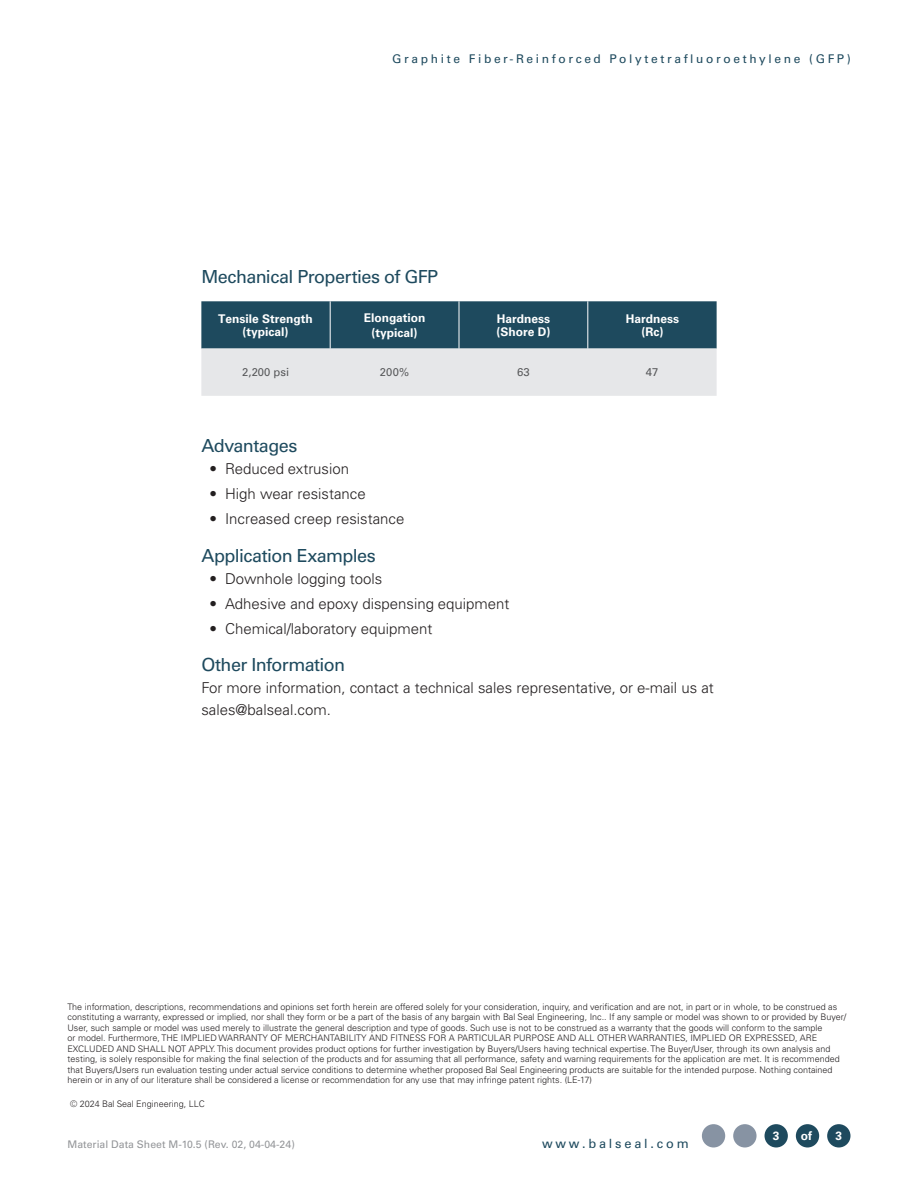
<style>
.page{position:relative;width:918px;height:1188px;background:#fff}
.page>*{position:absolute;margin:0;border:0;box-sizing:border-box;transform-origin:0 0}
.Sub_HEAD_-_UNIVERS{font:18px "Univers LT Pro 55 Roman";letter-spacing:-.035em;color:#1e4a5e}
.BODY_-_UNIVERS{font:300 15px/21.8px "Univers LT Pro 45";color:#231f20}
.t1{font:12.75px "Univers LT Pro 55 Roman";letter-spacing:.22em;color:#1e4a5e}
.t2{font:700 12px "Univers LT Pro 65";color:#fff}
.t3{font:12px "Univers LT Pro 55 Roman";letter-spacing:.22em;color:#1e4a5e}
.TABLE_-_BULLET_FLOW_TEXT{font:11.25px "Univers LT Pro 55 Roman";color:#57585a}
.t4{font:10.5px "Univers LT Pro 55 Roman";color:#939598}
.Legal_Univers_Micro{font:300 9px/10.5px "Univers LT Pro 45";color:#231f20}
</style>
<div class="page">
<div style="left:733px;top:1124px;width:24px;height:24px;background:#8793a3;border-radius:50%"></div>
<div style="left:702px;top:1124px;width:23px;height:24px;background:#8793a3;border-radius:50%"></div>
<div style="left:827px;top:1124px;width:23px;height:24px;background:#1e4a5e;border-radius:50%"></div>
<div style="left:796px;top:1124px;width:23px;height:24px;background:#1e4a5e;border-radius:50%"></div>
<div style="left:765px;top:1124px;width:23px;height:24px;background:#1e4a5e;border-radius:50%"></div>
<svg style="left:201px;top:301px;width:516px;height:95px;background:#849aa4"></svg>
<hr style="left:330px;top:301px;width:1px;height:48px;background:#fff">
<hr style="left:459px;top:301px;width:1px;height:48px;background:#fff">
<hr style="left:587px;top:301px;width:1px;height:48px;background:#fff">
<h3 class="t3" style="left:392px;top:50px;width:460px">Graphite Fiber-Reinforced Polytetrafluoroethylene (GFP)</h3>
<p class="Sub_HEAD_-_UNIVERS" style="left:201px;top:264px;width:238px">Mechanical Properties of GFP</p>
<p class="t2" style="left:218px;top:310px;width:96px">Tensile Strength</p>
<p class="t2" style="left:243px;top:323px;width:48px">(typical)</p>
<p class="t2" style="left:364px;top:309px;width:63px">Elongation</p>
<p class="t2" style="left:372px;top:324px;width:48px">(typical)</p>
<p class="t2" style="left:497px;top:310px;width:55px">Hardness</p>
<p class="t2" style="left:496px;top:323px;width:55px">(Shore D)</p>
<p class="t2" style="left:626px;top:310px;width:55px">Hardness</p>
<p class="t2" style="left:641px;top:323px;width:23px">(Rc)</p>
<p class="TABLE_-_BULLET_FLOW_TEXT" style="left:242px;top:364px;width:48px">2,200 psi</p>
<p class="TABLE_-_BULLET_FLOW_TEXT" style="left:380px;top:364px;width:31px">200%</p>
<p class="TABLE_-_BULLET_FLOW_TEXT" style="left:517px;top:364px;width:14px">63</p>
<p class="TABLE_-_BULLET_FLOW_TEXT" style="left:646px;top:364px;width:14px">47</p>
<p class="Sub_HEAD_-_UNIVERS" style="left:201px;top:433px;width:98px">Advantages</p>
<p class="BODY_-_UNIVERS" style="left:209px;top:457px;width:141px">• Reduced extrusion</p>
<p class="BODY_-_UNIVERS" style="left:209px;top:482px;width:158px">• High wear resistance</p>
<p class="BODY_-_UNIVERS" style="left:209px;top:507px;width:196px">• Increased creep resistance</p>
<p class="Sub_HEAD_-_UNIVERS" style="left:201px;top:543px;width:176px">Application Examples</p>
<p class="BODY_-_UNIVERS" style="left:209px;top:567px;width:174px">• Downhole logging tools</p>
<p class="BODY_-_UNIVERS" style="left:209px;top:592px;width:302px">• Adhesive and epoxy dispensing equipment</p>
<p class="BODY_-_UNIVERS" style="left:209px;top:617px;width:224px">• Chemical/laboratory equipment</p>
<p class="Sub_HEAD_-_UNIVERS" style="left:201px;top:653px;width:145px">Other Information</p>
<p class="BODY_-_UNIVERS" style="left:201px;top:677px;width:514px">For more information, contact a technical sales representative, or e-mail us at sales@balseal.com.</p>
<p class="Legal_Univers_Micro" style="left:68px;top:1001px;width:780px">The information, descriptions, recommendations and opinions set forth herein are offered solely for your consideration, inquiry, and verification and are not, in part or in whole, to be construed as constituting a warranty, expressed or implied, nor shall they form or be a part of the basis of any bargain with Bal Seal Engineering, Inc.. If any sample or model was shown to or provided by Buyer/ User, such sample or model was used merely to illustrate the general description and type of goods. Such use is not to be construed as a warranty that the goods will conform to the sample<br>or model. Furthermore, THE IMPLIED WARRANTY OF MERCHANTABILITY AND FITNESS FOR A PARTICULAR PURPOSE AND ALL OTHER WARRANTIES, IMPLIED OR EXPRESSED, ARE EXCLUDED AND SHALL NOT APPLY. This document provides product options for further investigation by Buyers/Users having technical expertise. The Buyer/User, through its own analysis and testing, is solely responsible for making the final selection of the products and for assuming that all performance, safety and warning requirements for the application are met. It is recommended that Buyers/Users run evaluation testing under actual service conditions to determine whether proposed Bal Seal Engineering products are suitable for the intended purpose. Nothing contained herein or in any of our literature shall be considered a license or recommendation for any use that may infringe patent rights. (LE-17)</p>
<p class="Legal_Univers_Micro" style="left:70px;top:1098px;width:136px">© 2024 Bal Seal Engineering, LLC</p>
<p class="t4" style="left:68px;top:1137px;width:229px">Material Data Sheet M-10.5 (Rev. 02, 04-04-24)</p>
<h3 class="t1" style="left:542px;top:1134px;width:148px">www.balseal.com</h3>
<h3 class="t2" style="left:773px;top:1127px;width:8px">3</h3>
<h3 class="t2" style="left:801px;top:1127px;width:13px">of</h3>
<h3 class="t2" style="left:835px;top:1127px;width:8px">3</h3>
</div>
